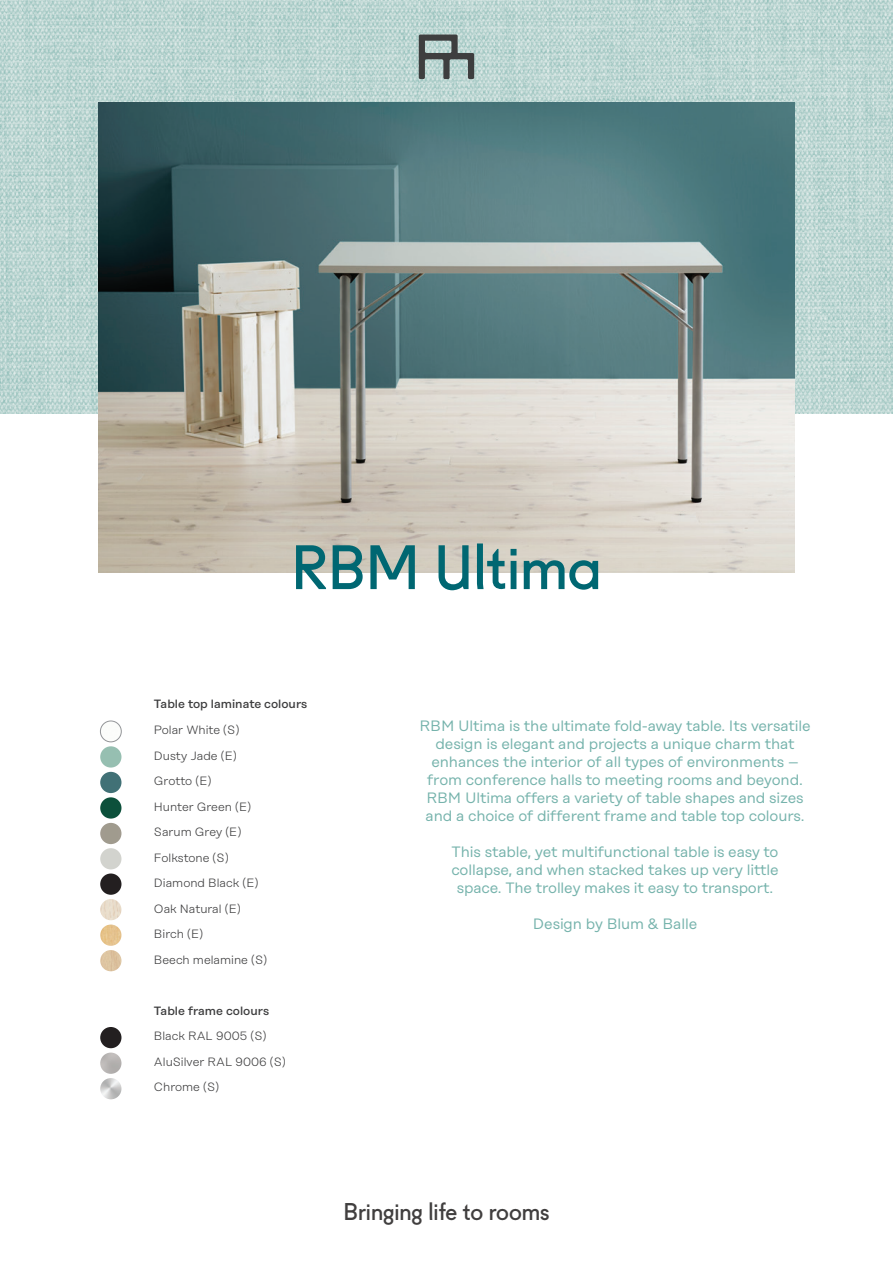
<style>
.page{position:relative;width:893px;height:1263px;background:#fff}
.page>*{position:absolute;margin:0;border:0;box-sizing:border-box;transform-origin:0 0}
.t1{font:60px "Fugue";color:#006772}
.t2{font:23.25px "Fugue";color:#413f3f}
.t3{font:15px/18px "Rational Display";letter-spacing:-.01em;color:#76b3ac;text-align:center}
.t4{font:300 12px/25.5px "Rational Display";color:#3e3e3f}
.t5{font:500 12px "Rational Display";color:#3e3e3f}
</style>
<div class="page">
<img style="left:0;top:0;width:893px;height:413px">
<svg style="left:419px;top:35px;width:55px;height:44px;background:#839290"></svg>
<img style="left:98px;top:103px;width:697px;height:470px">
<img style="left:100px;top:899px;width:21px;height:21px;border-radius:11px">
<img style="left:100px;top:924px;width:21px;height:22px;border-radius:11px">
<img style="left:100px;top:950px;width:21px;height:21px;border-radius:11px">
<img style="left:100px;top:721px;width:21px;height:21px;border-radius:10px">
<div style="left:100px;top:721px;width:21px;height:21px;border:1px solid #939598;border-radius:50%"></div>
<img style="left:100px;top:746px;width:21px;height:21px;border-radius:11px">
<img style="left:100px;top:772px;width:21px;height:21px;border-radius:11px">
<img style="left:100px;top:797px;width:21px;height:22px;border-radius:11px">
<img style="left:100px;top:823px;width:21px;height:21px;border-radius:11px">
<img style="left:100px;top:848px;width:21px;height:21px;border-radius:11px">
<div style="left:100px;top:873px;width:21px;height:22px;background:#231f20;border-radius:50%"></div>
<div style="left:100px;top:1027px;width:21px;height:21px;background:#231f20;border-radius:50%"></div>
<img style="left:100px;top:1078px;width:21px;height:21px;border-radius:11px">
<img style="left:100px;top:1052px;width:21px;height:22px;border-radius:11px">
<h1 class="t1" style="left:291px;top:520px;width:312px">RBM Ultima</h1>
<p class="t5" style="left:154px;top:697px;width:155px">Table top laminate colours</p>
<p class="t4" style="left:154px;top:717px;width:115px">Polar White (S)<br>Dusty Jade (E)<br>Grotto (E)<br>Hunter Green (E)<br>Sarum Grey (E)<br>Folkstone (S)<br>Diamond Black (E)<br>Oak Natural (E)<br>Birch (E)<br>Beech melamine (S)</p>
<p class="t5" style="left:154px;top:1003px;width:117px">Table frame colours</p>
<p class="t4" style="left:154px;top:1023px;width:133px">Black RAL 9005 (S)<br>AluSilver RAL 9006 (S)<br>Chrome (S)</p>
<p class="t3" style="left:420px;top:716px;width:393px">RBM Ultima is the ultimate fold-away table. Its versatile design is elegant and projects a unique charm that enhances the interior of all types of environments – from conference halls to meeting rooms and beyond.<br>RBM Ultima offers a variety of table shapes and sizes and a choice of different frame and table top colours.</p>
<p class="t3" style="left:451px;top:842px;width:329px">This stable, yet multifunctional table is easy to collapse, and when stacked takes up very little space. The trolley makes it easy to transport.</p>
<p class="t3" style="left:533px;top:914px;width:166px">Design by Blum &amp; Balle</p>
<h2 class="t2" style="left:343px;top:1194px;width:208px">Bringing life to rooms</h2>
</div>
